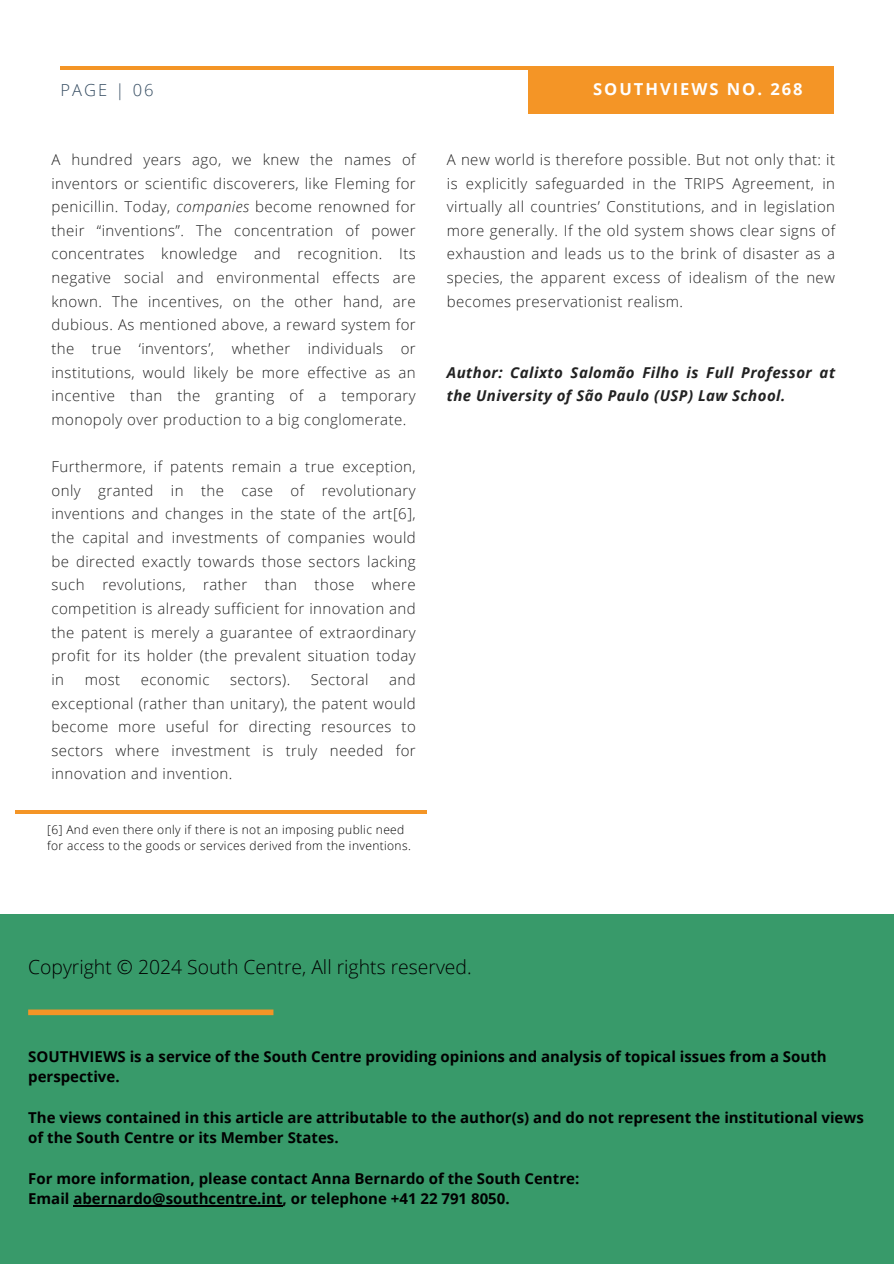
<style>
.page{position:relative;width:894px;height:1264px;background:#fff}
.page>*{position:absolute;margin:0;border:0;box-sizing:border-box;transform-origin:0 0}
.t1{font:300 19.35px "Open Sans";color:#000}
.t2{font:700 16.5px "Open Sans";letter-spacing:.12em;color:#fff}
.t3{font:300 16.5px "Open Sans";letter-spacing:.12em;color:#364d62}
.t4{font:300 15px/23.5px "Open Sans";letter-spacing:.03em;color:#222;text-align:justify}
.t5{font:700 15px/20.2px "Open Sans";color:#000}
.t6{font:italic 700 15px/23.7px "Open Sans";letter-spacing:.03em;color:#222}
.t7{font:300 12px/16px "Open Sans";letter-spacing:.03em;color:#000}
.s1{font-style:italic}
</style>
<div class="page">
<hr style="left:61px;top:66px;width:770px;height:4px;background:#f49526">
<div style="left:528px;top:66px;width:304px;height:47px;background:#f49526"></div>
<div style="left:0;top:914px;width:893px;height:349px;background:#389a6a"></div>
<div style="left:28px;top:1009px;width:245px;height:6px;background:#f49526"></div>
<hr style="left:73px;top:1204px;width:209px;height:2px;background:#000">
<hr style="left:15px;top:810px;width:411px;height:3px;background:#f49526">
<p class="t3" style="left:61px;top:79px;width:94px">PAGE | 06</p>
<p class="t2" style="left:593px;top:78px;width:211px">SOUTHVIEWS NO. 268</p>
<h2 class="t4" style="left:51px;top:147px;width:366px">A hundred years ago, we knew the names of inventors or scientific discoverers, like Fleming for penicillin. Today, <span class="s1">companies</span> become renowned for their “inventions”. The concentration of power concentrates knowledge and recognition. Its negative social and environmental effects are known. The incentives, on the other hand, are dubious. As mentioned above, a reward system for the true ‘inventors’, whether individuals or institutions, would likely be more effective as an incentive than the granting of a temporary monopoly over production to a big conglomerate.</h2>
<h3 class="t4" style="left:51px;top:454px;width:366px">Furthermore, if patents remain a true exception, only granted in the case of revolutionary inventions and changes in the state of the art[6], the capital and investments of companies would be directed exactly towards those sectors lacking such revolutions, rather than those where competition is already sufficient for innovation and the patent is merely a guarantee of extraordinary profit for its holder (the prevalent situation today in</h3>
<h3 class="t4" style="left:51px;top:667px;width:366px;text-indent:337px">and exceptional (rather than unitary), the patent would become more useful for directing resources to sectors where investment is truly needed for innovation and invention.</h3>
<h3 class="t4" style="left:85px;top:667px;width:37px">most</h3>
<h3 class="t4" style="left:141px;top:667px;width:70px">economic</h3>
<h3 class="t4" style="left:230px;top:667px;width:62px">sectors).</h3>
<h3 class="t4" style="left:311px;top:667px;width:59px">Sectoral</h3>
<h1 class="t7" style="left:47px;top:821px;width:365px">[6] And even there only if there is not an imposing public need for access to the goods or services derived from the inventions.</h1>
<h5 class="t4" style="left:446px;top:147px;width:390px">A new world is therefore possible. But not only that: it is explicitly safeguarded in the TRIPS Agreement, in virtually all countries’ Constitutions, and in legislation more generally. If the old system shows clear signs of exhaustion and leads us to the brink of disaster as a species, the apparent excess of idealism of the new becomes preservationist realism.</h5>
<h5 class="t6" style="left:446px;top:360px;width:390px">Author: Calixto Salomão Filho is Full Professor at the University of São Paulo (USP) Law School.</h5>
<p class="t1" style="left:28px;top:952px;width:445px">Copyright © 2024 South Centre, All rights reserved.</p>
<h5 class="t5" style="left:28px;top:1046px;width:799px">SOUTHVIEWS is a service of the South Centre providing opinions and analysis of topical issues from a South perspective.</h5>
<h4 class="t5" style="left:28px;top:1106px;width:836px">The views contained in this article are attributable to the author(s) and do not represent the institutional views of the South Centre or its Member States.</h4>
<p class="t5" style="left:28px;top:1167px;width:552px">For more information, please contact Anna Bernardo of the South Centre:<br>Email abernardo@southcentre.int, or telephone +41 22 791 8050.</p>
</div>
